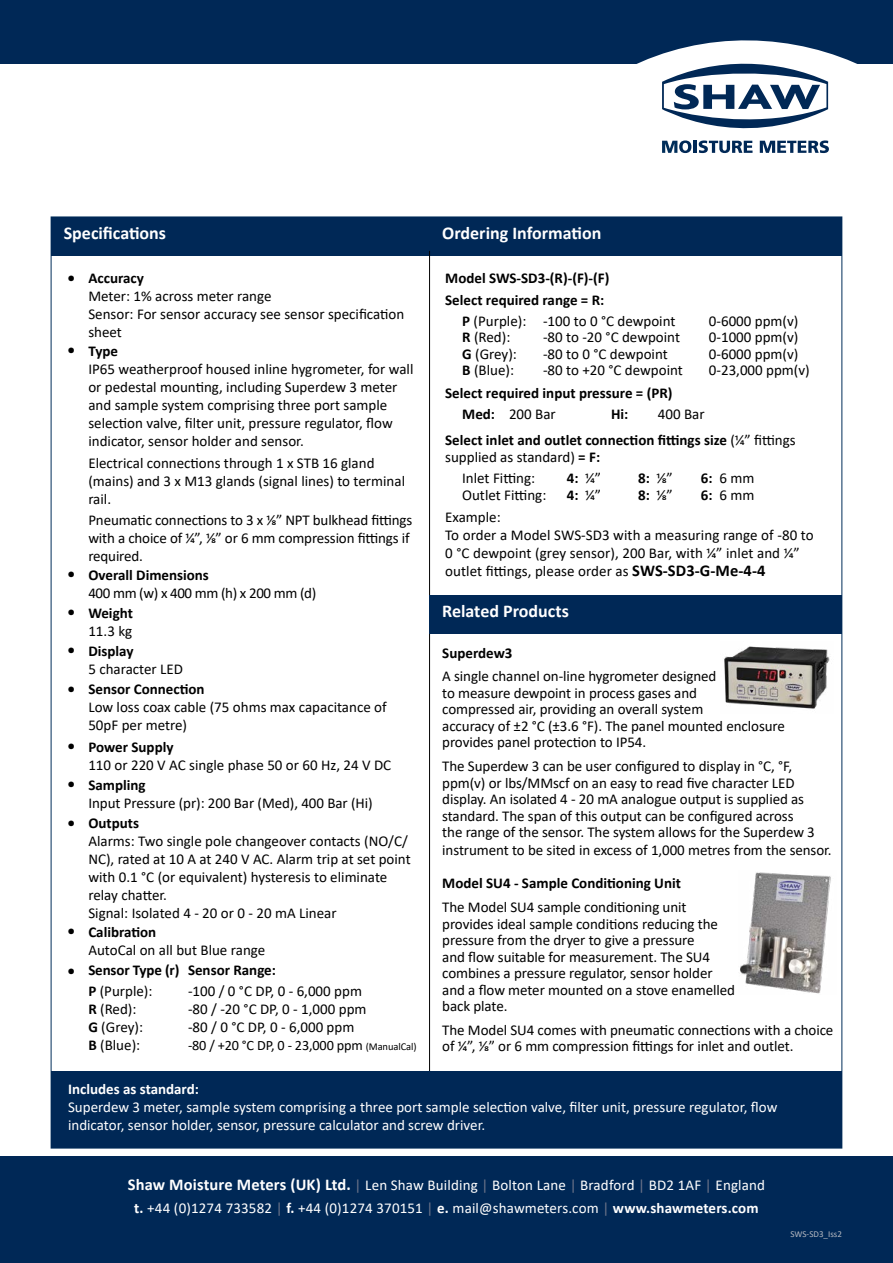
<style>
.page{position:relative;width:893px;height:1263px;background:#fff}
.page>*{position:absolute;margin:0;border:0;box-sizing:border-box;transform-origin:0 0}
.t1{font:700 18px "Calibri";color:#fff}
.t2{font:15px/18px "Calibri";letter-spacing:-.005em;color:#000}
.t3{font:15px/22.5px "Calibri";color:#fff;text-align:center}
.t4{font:700 15px/21.3px "Calibri";color:#000}
.t5{font:15px/18px "Calibri";letter-spacing:-.025em;color:#000}
.t6{font:700 15px "Calibri";color:#fff}
.t7{font:14.25px "Calibri";letter-spacing:-.01em;color:#000}
.t8{font:9px "Calibri";color:#b4b8c0}
.s1{font-size:18px}
.s2{font-weight:700}
.s3{font-weight:400;font-size:18px}
.s4{font-weight:400}
.s5{font-size:10.5px}
.s6{font-weight:700;font-size:16.5px}
.s7{color:#6d7489}
</style>
<div class="page">
<div style="left:0;top:1157px;width:893px;height:106px;background:#002856"></div>
<div style="left:0;top:0;width:893px;height:64px;background:#002856"></div>
<svg style="left:636px;top:40px;width:221px;height:114px"></svg>
<div style="left:51px;top:217px;width:791px;height:38px;background:#002856"></div>
<hr style="left:429px;top:251px;width:1px;height:880px;background:#000">
<img style="left:740px;top:872px;width:91px;height:122px">
<div style="left:429px;top:595px;width:413px;height:39px;background:#002856"></div>
<div style="left:51px;top:1071px;width:791px;height:77px;background:#002856"></div>
<img style="left:724px;top:646px;width:106px;height:63px">
<p class="t1" style="left:64px;top:220px;width:104px">Specifications</p>
<p class="t2" style="left:88px;top:269px;width:317px;text-indent:-21px"><span class="s1">•</span> <span class="s2">Accuracy<br></span>Meter: 1% across meter range<br>Sensor: For sensor accuracy see sensor specification sheet</p>
<p class="t2" style="left:88px;top:341px;width:327px;text-indent:-21px"><span class="s1">•</span> <span class="s2">Type<br></span>IP65 weatherproof housed inline hygrometer, for wall or pedestal mounting, including Superdew 3 meter and sample system comprising three port sample selection valve, filter unit, pressure regulator, flow indicator, sensor holder and sensor.</p>
<p class="t2" style="left:88px;top:453px;width:318px">Electrical connections through 1 x STB 16 gland (mains) and 3 x M13 glands (signal lines) to terminal rail.</p>
<p class="t2" style="left:88px;top:511px;width:325px">Pneumatic connections to 3 x 1/8” NPT bulkhead fittings with a choice of 1/4”, 1/8” or 6 mm compression fittings if required.</p>
<p class="t5" style="left:88px;top:565px;width:229px;text-indent:-21px"><span class="s1">•</span> <span class="s2">Overall Dimensions<br></span>400 mm (w) x 400 mm (h) x 200 mm (d)</p>
<p class="t4" style="left:67px;top:604px;width:67px;line-height:18px;text-align:right"><span class="s3">•</span> Weight<br><span class="s4">11.3 kg</span></p>
<p class="t2" style="left:88px;top:642px;width:96px;text-indent:-21px"><span class="s1">•</span> <span class="s2">Display<br></span>5 character LED</p>
<p class="t2" style="left:88px;top:680px;width:300px;text-indent:-21px"><span class="s1">•</span> <span class="s2">Sensor Connection<br></span>Low loss coax cable (75 ohms max capacitance of<br>50pF per metre)</p>
<p class="t2" style="left:88px;top:737px;width:304px;text-indent:-21px"><span class="s1">•</span> <span class="s2">Power Supply<br></span>110 or 220 V AC single phase 50 or 60 Hz, 24 V DC</p>
<p class="t2" style="left:88px;top:776px;width:286px;text-indent:-21px"><span class="s1">•</span> <span class="s2">Sampling<br></span>Input Pressure (pr): 200 Bar (Med), 400 Bar (Hi)</p>
<p class="t2" style="left:88px;top:814px;width:324px;text-indent:-21px"><span class="s1">•</span> <span class="s2">Outputs<br></span>Alarms: Two single pole changeover contacts (NO/C/ NC), rated at 10 A at 240 V AC. Alarm trip at set point with 0.1 °C (or equivalent) hysteresis to eliminate relay chatter.<br>Signal: Isolated 4 - 20 or 0 - 20 mA Linear</p>
<p class="t2" style="left:88px;top:922px;width:178px;text-indent:-21px"><span class="s1">•</span> <span class="s2">Calibration<br></span>AutoCal on all but Blue range</p>
<p class="t4" style="left:88px;top:959px;width:189px;text-indent:-21px"><span class="s3">•</span> Sensor Type (r) Sensor Range:<br>P <span class="s4">(Purple):</span></p>
<p class="t2" style="left:88px;top:1000px;width:56px"><span class="s2">R</span> (Red):<br><span class="s2">G</span> (Grey):<br><span class="s2">B</span> (Blue):</p>
<p class="t2" style="left:188px;top:982px;width:180px">-100 / 0 °C DP, 0 - 6,000 ppm -80 / -20 °C DP, 0 - 1,000 ppm -80 / 0 °C DP, 0 - 6,000 ppm</p>
<p class="t7" style="left:188px;top:1035px;width:230px">-80 / +20 °C DP, 0 - 23,000 ppm <span class="s5">(ManualCal)</span></p>
<p class="t1" style="left:442px;top:220px;width:161px">Ordering Information</p>
<p class="t4" style="left:445px;top:268px;width:166px">Model SWS-SD3-(R)-(F)-(F)</p>
<p class="t4" style="left:445px;top:289px;width:161px">Select required range = R:</p>
<p class="t2" style="left:462px;top:312px;width:66px"><span class="s2">P</span> (Purple):</p>
<p class="t2" style="left:462px;top:329px;width:56px;line-height:16.5px"><span class="s2">R</span> (Red):<br><span class="s2">G</span> (Grey):<br><span class="s2">B</span> (Blue):</p>
<p class="t2" style="left:543px;top:312px;width:141px;line-height:16.5px">-100 to 0 °C dewpoint -80 to -20 °C dewpoint -80 to 0 °C dewpoint -80 to +20 °C dewpoint</p>
<p class="t2" style="left:709px;top:312px;width:102px;line-height:16.5px">0-6000 ppm(v)<br>0-1000 ppm(v)<br>0-6000 ppm(v)<br>0-23,000 ppm(v)</p>
<p class="t4" style="left:462px;top:382px;width:212px;text-indent:-17px">Select required input pressure = (PR)<br>Med: <span class="s4">200 Bar</span></p>
<p class="t4" style="left:611px;top:404px;width:19px">Hi:</p>
<p class="t4" style="left:445px;top:402px;width:352px;line-height:25.5px;text-indent:213px"><span class="s4">400 Bar<br></span>Select inlet and outlet connection fittings size <span class="s4">(1/4” fittings</span></p>
<p class="t2" style="left:462px;top:445px;width:140px;line-height:21.8px;text-indent:-17px">supplied as standard) <span class="s2">= F:<br></span>Inlet Fitting:</p>
<p class="t2" style="left:462px;top:485px;width:86px">Outlet Fitting:</p>
<p class="t2" style="left:567px;top:470px;width:36px;line-height:16.5px"><span class="s2">4:</span> 1/4”<br><span class="s2">4:</span> 1/4”</p>
<p class="t2" style="left:638px;top:470px;width:36px;line-height:16.5px"><span class="s2">8:</span> 1/8”<br><span class="s2">8:</span> 1/8”</p>
<p class="t2" style="left:701px;top:470px;width:55px;line-height:16.5px"><span class="s2">6:</span> 6 mm<br><span class="s2">6:</span> 6 mm</p>
<p class="t2" style="left:445px;top:507px;width:370px">Example:<br>To order a Model SWS-SD3 with a measuring range of -80 to 0 °C dewpoint (grey sensor), 200 Bar, with 1/4” inlet and 1/4” outlet fittings, please order as <span class="s6">SWS-SD3-G-Me-4-4</span></p>
<p class="t1" style="left:442px;top:599px;width:128px">Related Products</p>
<p class="t4" style="left:442px;top:642px;width:72px">Superdew3</p>
<p class="t2" style="left:442px;top:668px;width:344px;line-height:16.5px">A single channel on-line hygrometer designed<br>to measure dewpoint in process gases and<br>compressed air, providing an overall system<br>accuracy of ±2 °C (±3.6 °F). The panel mounted enclosure provides panel protection to IP54.</p>
<p class="t2" style="left:442px;top:757px;width:374px;line-height:16.5px">The Superdew 3 can be user configured to display in °C, °F, ppm(v) or lbs/MMscf on an easy to read five character LED display. An isolated 4 - 20 mA analogue output is supplied as standard. The span of this output can be configured across the range of the sensor. The system allows for the Superdew 3</p>
<p class="t2" style="left:442px;top:841px;width:391px">instrument to be sited in excess of 1,000 metres from the sensor.</p>
<p class="t4" style="left:442px;top:872px;width:240px">Model SU4 - Sample Conditioning Unit</p>
<p class="t2" style="left:442px;top:898px;width:294px;line-height:16.5px">The Model SU4 sample conditioning unit provides ideal sample conditions reducing the pressure from the dryer to give a pressure<br>and flow suitable for measurement. The SU4 combines a pressure regulator, sensor holder and a flow meter mounted on a stove enamelled back plate.</p>
<p class="t2" style="left:442px;top:1021px;width:393px;line-height:16.5px">The Model SU4 comes with pneumatic connections with a choice of 1/4”, 1/8” or 6 mm compression fittings for inlet and outlet.</p>
<p class="t6" style="left:68px;top:1078px;width:132px">Includes as standard:</p>
<p class="t3" style="left:68px;top:1097px;width:711px;line-height:18px;text-align:left">Superdew 3 meter, sample system comprising a three port sample selection valve, filter unit, pressure regulator, flow indicator, sensor holder, sensor, pressure calculator and screw driver.</p>
<p class="t3" style="left:128px;top:1174px;width:639px"><span class="s6">Shaw Moisture Meters (UK) Ltd.</span> <span class="s7">|</span> Len Shaw Building <span class="s7">|</span> Bolton Lane <span class="s7">|</span> Bradford <span class="s7">|</span> BD2 1AF <span class="s7">|</span> England <span class="s2">t.</span> +44 (0)1274 733582 <span class="s7">|</span> <span class="s2">f.</span> +44 (0)1274 370151 <span class="s7">|</span> <span class="s2">e.</span> mail@shawmeters.com <span class="s7">|</span> <span class="s2">www.shawmeters.com</span></p>
<p class="t8" style="left:790px;top:1227px;width:53px">SWS-SD3_Iss2</p>
</div>
